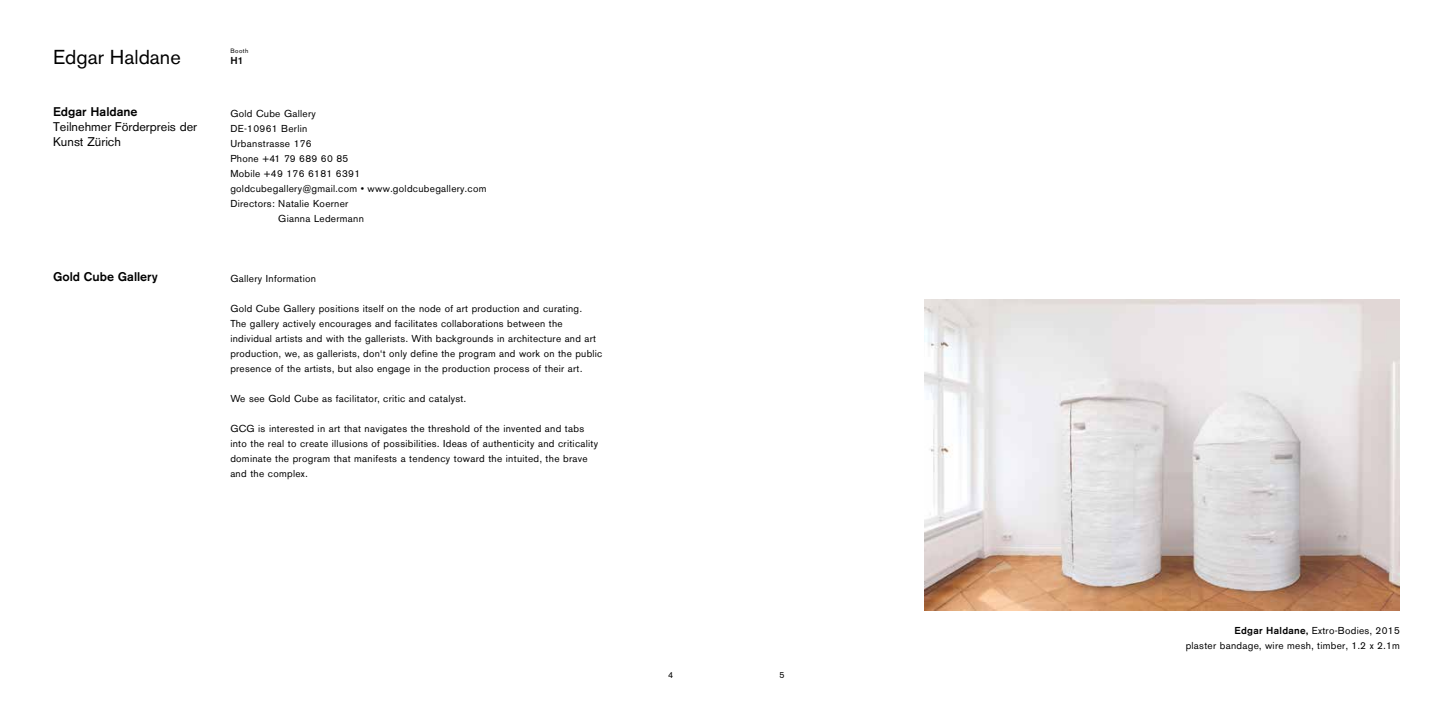
<style>
.page{position:relative;width:1453px;height:727px;background:#fff}
.page>*{position:absolute;margin:0;border:0;box-sizing:border-box;transform-origin:0 0}
.t1{font:20px "Akzidenz Grotesk BQ";color:#000}
.t2{font:12.5px/15px "Akzidenz Grotesk BQ";color:#000}
.t3{font:500 12.5px "Akzidenz Grotesk BQ";color:#000}
.t4{font:10px/15px "Akzidenz Grotesk BQ";letter-spacing:.03em;color:#000}
.t5{font:500 10px "Akzidenz Grotesk BQ";color:#000}
.t6{font:8.75px "Akzidenz Grotesk BQ";color:#000}
.t7{font:6.25px "Akzidenz Grotesk BQ";letter-spacing:.08em;color:#000}
.s1{color:#fff}
.s2{font-weight:500}
</style>
<div class="page">
<img style="left:925px;top:299px;width:475px;height:311px">
<h1 class="t1" style="left:53px;top:45px;width:129px">Edgar Haldane</h1>
<p class="t3" style="left:53px;top:104px;width:86px">Edgar Haldane</p>
<p class="t2" style="left:53px;top:119px;width:145px">Teilnehmer Förderpreis der<br>Kunst Zürich</p>
<p class="t3" style="left:53px;top:269px;width:106px">Gold Cube Gallery</p>
<p class="t7" style="left:230px;top:47px;width:20px">Booth</p>
<p class="t5" style="left:230px;top:54px;width:15px">H1</p>
<p class="t4" style="left:230px;top:106px;width:258px">Gold Cube Gallery<br>DE-10961 Berlin<br>Urbanstrasse 176<br>Phone +41 79 689 60 85<br>Mobile +49 176 6181 6391 goldcubegallery@gmail.com • www.goldcubegallery.com<br>Directors: Natalie Koerner<br><span class="s1">Directors:</span> Gianna Ledermann</p>
<p class="t4" style="left:230px;top:271px;width:87px">Gallery Information</p>
<p class="t4" style="left:230px;top:301px;width:374px">Gold Cube Gallery positions itself on the node of art production and curating.<br>The gallery actively encourages and facilitates collaborations between the individual artists and with the gallerists. With backgrounds in architecture and art production, we, as gallerists, don‘t only define the program and work on the public presence of the artists, but also engage in the production process of their art.</p>
<p class="t4" style="left:230px;top:391px;width:237px">We see Gold Cube as facilitator, critic and catalyst.</p>
<p class="t4" style="left:230px;top:421px;width:369px">GCG is interested in art that navigates the threshold of the invented and tabs into the real to create illusions of possibilities. Ideas of authenticity and criticality dominate the program that manifests a tendency toward the intuited, the brave and the complex.</p>
<p class="t6" style="left:668px;top:669px;width:7px">4</p>
<p class="t6" style="left:780px;top:669px;width:7px">5</p>
<p class="t4" style="left:1185px;top:622px;width:216px;text-align:right"><span class="s2">Edgar Haldane,</span> Extro-Bodies, 2015<br>plaster bandage, wire mesh, timber, 1.2 x 2.1m</p>
</div>
